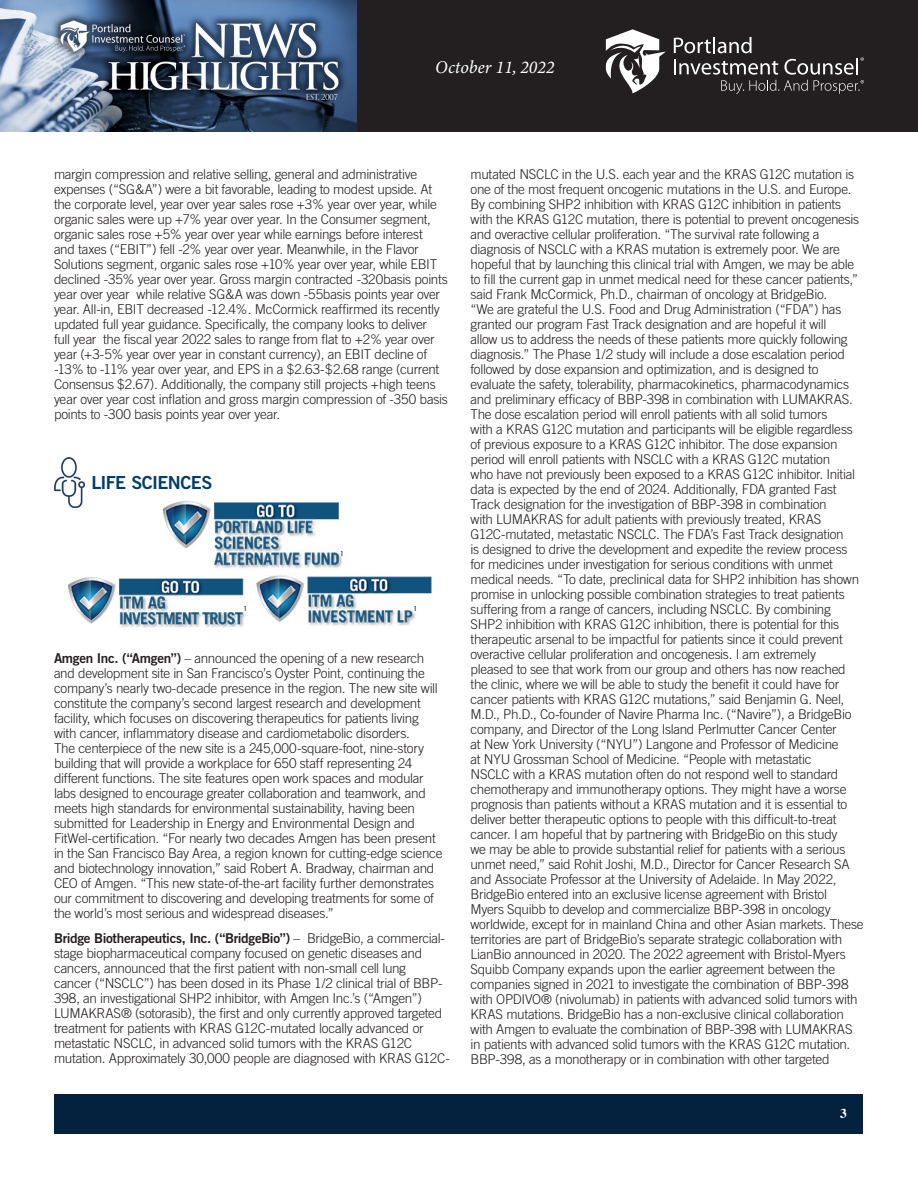
<style>
.page{position:relative;width:918px;height:1188px;background:#fff}
.page>*{position:absolute;margin:0;border:0;box-sizing:border-box;transform-origin:0 0}
.t1{font:italic 18px "Minion Variable Concept";color:#fff}
.Article_-_Body{font:18px "Trade Gothic Bold Two";letter-spacing:-.035em;color:#003e69}
.Article_-_Body-2{font:300 13.5px/15px "Trade Gothic";letter-spacing:-.02em;color:#231f20}
.t2{font:700 13.5px "Times";color:#fff}
.t3{font:7.05px "Trade Gothic Bold Cond Twenty";color:#003e69}
.s1{font-family:"Trade Gothic Bold Two";font-weight:400}
</style>
<div class="page">
<div style="left:356px;top:0;width:562px;height:132px;background:#231f20"></div>
<img style="left:0;top:0;width:356px;height:132px">
<svg style="left:674px;top:37px;width:190px;height:57px"></svg>
<svg style="left:606px;top:29px;width:60px;height:64px"></svg>
<div style="left:55px;top:1094px;width:808px;height:39px;background:#04213e"></div>
<img style="left:54px;top:457px;width:31px;height:51px">
<img style="left:163px;top:500px;width:179px;height:68px">
<img style="left:257px;top:575px;width:175px;height:51px">
<img style="left:68px;top:577px;width:178px;height:51px">
<h1 class="t1" style="left:435px;top:55px;width:121px">October 11, 2022</h1>
<p class="Article_-_Body-2" style="left:54px;top:167px;width:395px">margin compression and relative selling, general and administrative expenses (“SG&amp;A”) were a bit favorable, leading to modest upside. At the corporate level, year over year sales rose +3% year over year, while organic sales were up +7% year over year. In the Consumer segment, organic sales rose +5% year over year while earnings before interest<br>and taxes (“EBIT”) fell -2% year over year. Meanwhile, in the Flavor Solutions segment, organic sales rose +10% year over year, while EBIT declined -35% year over year. Gross margin contracted -320basis points year over year while relative SG&amp;A was down -55basis points year over year. All-in, EBIT decreased -12.4%. McCormick reaffirmed its recently updated full year guidance. Specifically, the company looks to deliver<br>full year the fiscal year 2022 sales to range from flat to +2% year over year (+3-5% year over year in constant currency), an EBIT decline of -13% to -11% year over year, and EPS in a $2.63-$2.68 range (current Consensus $2.67). Additionally, the company still projects +high teens year over year cost inflation and gross margin compression of -350 basis points to -300 basis points year over year.</p>
<p class="Article_-_Body" style="left:91px;top:472px;width:122px">LIFE SCIENCES</p>
<p class="t3" style="left:341px;top:549px;width:5px">1</p>
<p class="t3" style="left:244px;top:604px;width:5px">1</p>
<p class="t3" style="left:414px;top:605px;width:5px">1</p>
<p class="Article_-_Body-2" style="left:54px;top:651px;width:390px"><span class="s1">Amgen Inc. (“Amgen”)</span> – announced the opening of a new research and development site in San Francisco’s Oyster Point, continuing the company’s nearly two-decade presence in the region. The new site will constitute the company’s second largest research and development facility, which focuses on discovering therapeutics for patients living with cancer, inflammatory disease and cardiometabolic disorders.<br>The centerpiece of the new site is a 245,000-square-foot, nine-story building that will provide a workplace for 650 staff representing 24 different functions. The site features open work spaces and modular labs designed to encourage greater collaboration and teamwork, and meets high standards for environmental sustainability, having been submitted for Leadership in Energy and Environmental Design and FitWel-certification. “For nearly two decades Amgen has been present in the San Francisco Bay Area, a region known for cutting-edge science and biotechnology innovation,” said Robert A. Bradway, chairman and CEO of Amgen. “This new state-of-the-art facility further demonstrates our commitment to discovering and developing treatments for some of the world’s most serious and widespread diseases.”</p>
<p class="Article_-_Body-2" style="left:54px;top:930px;width:397px"><span class="s1">Bridge Biotherapeutics, Inc. (“BridgeBio”)</span> – BridgeBio, a commercial&shy;stage biopharmaceutical company focused on genetic diseases and cancers, announced that the first patient with non-small cell lung<br>cancer (“NSCLC”) has been dosed in its Phase 1/2 clinical trial of BBP-398, an investigational SHP2 inhibitor, with Amgen Inc.’s (“Amgen”)<br>LUMAKRAS® (sotorasib), the first and only currently approved targeted treatment for patients with KRAS G12C-mutated locally advanced or metastatic NSCLC, in advanced solid tumors with the KRAS G12C mutation. Approximately 30,000 people are diagnosed with KRAS G12C-</p>
<p class="Article_-_Body-2" style="left:471px;top:167px;width:395px">mutated NSCLC in the U.S. each year and the KRAS G12C mutation is one of the most frequent oncogenic mutations in the U.S. and Europe.<br>By combining SHP2 inhibition with KRAS G12C inhibition in patients with the KRAS G12C mutation, there is potential to prevent oncogenesis and overactive cellular proliferation. “The survival rate following a diagnosis of NSCLC with a KRAS mutation is extremely poor. We are hopeful that by launching this clinical trial with Amgen, we may be able to fill the current gap in unmet medical need for these cancer patients,” said Frank McCormick, Ph.D., chairman of oncology at BridgeBio.<br>“We are grateful the U.S. Food and Drug Administration (“FDA”) has granted our program Fast Track designation and are hopeful it will<br>allow us to address the needs of these patients more quickly following diagnosis.” The Phase 1/2 study will include a dose escalation period followed by dose expansion and optimization, and is designed to evaluate the safety, tolerability, pharmacokinetics, pharmacodynamics and preliminary efficacy of BBP-398 in combination with LUMAKRAS.<br>The dose escalation period will enroll patients with all solid tumors<br>with a KRAS G12C mutation and participants will be eligible regardless of previous exposure to a KRAS G12C inhibitor. The dose expansion period will enroll patients with NSCLC with a KRAS G12C mutation<br>who have not previously been exposed to a KRAS G12C inhibitor. Initial data is expected by the end of 2024. Additionally, FDA granted Fast Track designation for the investigation of BBP-398 in combination<br>with LUMAKRAS for adult patients with previously treated, KRAS G12C-mutated, metastatic NSCLC. The FDA’s Fast Track designation<br>is designed to drive the development and expedite the review process for medicines under investigation for serious conditions with unmet medical needs. “To date, preclinical data for SHP2 inhibition has shown promise in unlocking possible combination strategies to treat patients suffering from a range of cancers, including NSCLC. By combining SHP2 inhibition with KRAS G12C inhibition, there is potential for this therapeutic arsenal to be impactful for patients since it could prevent overactive cellular proliferation and oncogenesis. I am extremely<br>pleased to see that work from our group and others has now reached the clinic, where we will be able to study the benefit it could have for cancer patients with KRAS G12C mutations,” said Benjamin G. Neel, M.D., Ph.D., Co-founder of Navire Pharma Inc. (“Navire”), a BridgeBio company, and Director of the Long Island Perlmutter Cancer Center<br>at New York University (“NYU”) Langone and Professor of Medicine<br>at NYU Grossman School of Medicine. “People with metastatic<br>NSCLC with a KRAS mutation often do not respond well to standard chemotherapy and immunotherapy options. They might have a worse prognosis than patients without a KRAS mutation and it is essential to deliver better therapeutic options to people with this difficult-to-treat cancer. I am hopeful that by partnering with BridgeBio on this study<br>we may be able to provide substantial relief for patients with a serious unmet need,” said Rohit Joshi, M.D., Director for Cancer Research SA and Associate Professor at the University of Adelaide. In May 2022, BridgeBio entered into an exclusive license agreement with Bristol Myers Squibb to develop and commercialize BBP-398 in oncology worldwide, except for in mainland China and other Asian markets. These territories are part of BridgeBio’s separate strategic collaboration with LianBio announced in 2020. The 2022 agreement with Bristol-Myers Squibb Company expands upon the earlier agreement between the companies signed in 2021 to investigate the combination of BBP-398 with OPDIVO® (nivolumab) in patients with advanced solid tumors with KRAS mutations. BridgeBio has a non-exclusive clinical collaboration with Amgen to evaluate the combination of BBP-398 with LUMAKRAS in patients with advanced solid tumors with the KRAS G12C mutation.<br>BBP-398, as a monotherapy or in combination with other targeted</p>
<p class="t2" style="left:840px;top:1100px;width:8px">3</p>
</div>
